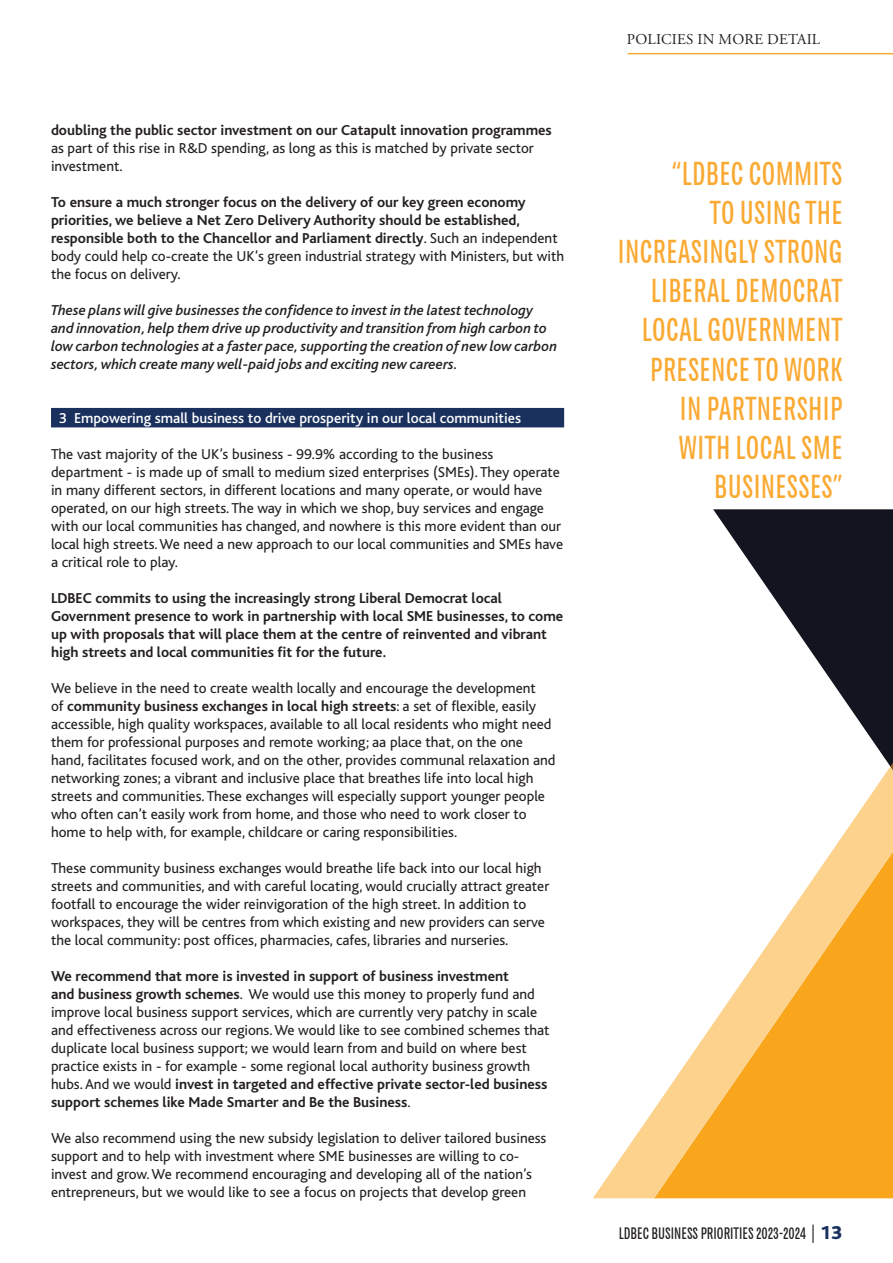
<style>
.page{position:relative;width:893px;height:1263px;background:#fff}
.page>*{position:absolute;margin:0;border:0;box-sizing:border-box;transform-origin:0 0}
.t1{font:33px/39px "Chartwell Bars";letter-spacing:.01em;color:#faaa33;text-align:right}
.t2{font:16.5px "Chartwell Bars";color:#231f20}
.t3{font:15px/18px "Bliss";color:#231f20}
.t4{font:700 15px/18px "Bliss";color:#231f20}
.t5{font:italic 500 15px/18px "Bliss";color:#231f20}
.t6{font:500 15px "Bliss";color:#fff}
.t7{font:15px "Adobe Garamond Pro";letter-spacing:.015em;color:#231f20}
.s1{font-weight:700}
.s2{font-weight:400}
.s3{font-size:18px}
.s4{font-family:"Bliss";font-weight:800;font-size:19.5px;color:#1a315d}
</style>
<div class="page">
<div style="left:51px;top:408px;width:513px;height:19px;background:#1a315d"></div>
<hr style="left:628px;top:53px;width:265px;height:1px;background:#faaa33">
<svg style="left:713px;top:509px;width:180px;height:257px;fill:#12151f"></svg>
<svg style="left:593px;top:767px;width:300px;height:431px"></svg>
<svg style="left:890px;top:763px;width:3px;height:7px"></svg>
<svg style="left:654px;top:1078px;width:83px;height:120px;background:#fabd58"></svg>
<p class="t3" style="left:51px;top:121px;width:502px"><span class="s1">doubling the public sector investment on our Catapult innovation programmes </span>as part of this rise in R&amp;D spending, as long as this is matched by private sector investment.</p>
<p class="t4" style="left:51px;top:193px;width:515px">To ensure a much stronger focus on the delivery of our key green economy priorities, we believe a Net Zero Delivery Authority should be established, responsible both to the Chancellor and Parliament directly<span class="s2">. Such an independent body could help co-create the UK’s green industrial strategy with Ministers, but with the focus on delivery.</span></p>
<p class="t5" style="left:51px;top:301px;width:508px">These plans will give businesses the confidence to invest in the latest technology and innovation, help them drive up productivity and transition from high carbon to low carbon technologies at a faster pace, supporting the creation of new low carbon sectors, which create many well-paid jobs and exciting new careers.</p>
<p class="t6" style="left:59px;top:410px;width:464px">3 Empowering small business to drive prosperity in our local communities</p>
<p class="t3" style="left:51px;top:445px;width:514px">The vast majority of the UK’s business - 99.9% according to the business department - is made up of small to medium sized enterprises (SMEs). They operate in many different sectors, in different locations and many operate, or would have operated, on our high streets. The way in which we shop, buy services and engage with our local communities has changed, and nowhere is this more evident than our local high streets. We need a new approach to our local communities and SMEs have a critical role to play.</p>
<p class="t4" style="left:51px;top:589px;width:514px">LDBEC commits to using the increasingly strong Liberal Democrat local Government presence to work in partnership with local SME businesses, to come up with proposals that will place them at the centre of reinvented and vibrant high streets and local communities fit for the future.</p>
<p class="t3" style="left:51px;top:679px;width:506px">We believe in the need to create wealth locally and encourage the development<br>of <span class="s1">community business exchanges in local high streets</span>: a set of flexible, easily accessible, high quality workspaces, available to all local residents who might need them for professional purposes and remote working; aa place that, on the one hand, facilitates focused work, and on the other, provides communal relaxation and networking zones; a vibrant and inclusive place that breathes life into local high streets and communities. These exchanges will especially support younger people who often can’t easily work from home, and those who need to work closer to home to help with, for example, childcare or caring responsibilities.</p>
<p class="t3" style="left:51px;top:859px;width:500px">These community business exchanges would breathe life back into our local high streets and communities, and with careful locating, would crucially attract greater footfall to encourage the wider reinvigoration of the high street. In addition to workspaces, they will be centres from which existing and new providers can serve the local community: post offices, pharmacies, cafes, libraries and nurseries.</p>
<p class="t3" style="left:51px;top:967px;width:500px"><span class="s1">We recommend that more is invested in support of business investment<br>and business growth schemes</span>. We would use this money to properly fund and improve local business support services, which are currently very patchy in scale and effectiveness across our regions. We would like to see combined schemes that duplicate local business support; we would learn from and build on where best practice exists in - for example - some regional local authority business growth hubs. And we would <span class="s1">invest in targeted and effective private sector-led business support schemes like Made Smarter and Be the Business</span>.</p>
<p class="t3" style="left:51px;top:1129px;width:497px">We also recommend using the new subsidy legislation to deliver tailored business support and to help with investment where SME businesses are willing to co&shy;invest and grow. We recommend encouraging and developing all of the nation’s entrepreneurs, but we would like to see a focus on projects that develop green</p>
<p class="t7" style="left:627px;top:30px;width:195px">POLICIES IN MORE DETAIL</p>
<p class="t1" style="left:618px;top:154px;width:226px">“LDBEC COMMITS<br>TO USING THE<br>INCREASINGLY STRONG<br>LIBERAL DEMOCRAT<br>LOCAL GOVERNMENT<br>PRESENCE TO WORK<br>IN PARTNERSHIP<br>WITH LOCAL SME<br>BUSINESSES”</p>
<p class="t2" style="left:619px;top:1223px;width:225px">LDBEC BUSINESS PRIORITIES 2023-2024 <span class="s3">|</span> <span class="s4">13</span></p>
</div>
